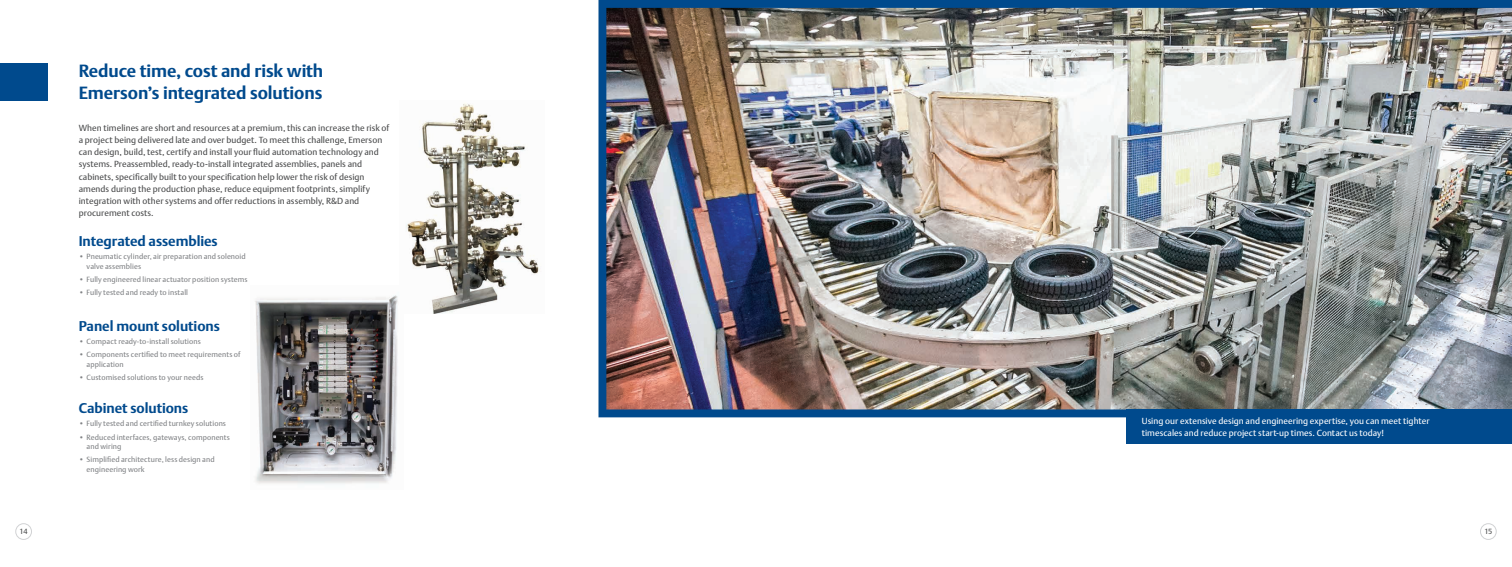
<style>
.page{position:relative;width:1512px;height:567px;background:#fff}
.page>*{position:absolute;margin:0;border:0;box-sizing:border-box;transform-origin:0 0}
.t1{font:700 17.5px/21.9px "DTL Argo T";letter-spacing:-.005em;color:#004a8d}
.t2{font:700 14px "DTL Argo T";letter-spacing:-.005em;color:#004a8d}
.t3{font:8.75px/12.2px "DTL Argo T";letter-spacing:.005em;color:#4b4c4d}
.t4{font:8.75px/12.2px "DTL Argo T";letter-spacing:.005em;color:#fff}
.t5{font:7.44px/9.6px "DTL Argo T";letter-spacing:.01em;color:#808285}
.t6{font:7.44px "DTL Argo T";color:#4b4c4d}
</style>
<div class="page">
<div style="left:1480px;top:523px;width:17px;height:17px;border:1px solid #d1d2d4;border-radius:50%"></div>
<div style="left:15px;top:523px;width:17px;height:17px;border:1px solid #d1d2d4;border-radius:50%"></div>
<img style="left:598px;top:0;width:914px;height:417px">
<div style="left:0;top:63px;width:47px;height:37px;background:#004a8d"></div>
<div style="left:1126px;top:410px;width:386px;height:34px;background:#004a8d"></div>
<img style="left:406px;top:103px;width:134px;height:210px">
<img style="left:255px;top:295px;width:143px;height:189px">
<h1 class="t1" style="left:79px;top:60px;width:246px">Reduce time, cost and risk with<br>Emerson’s integrated solutions</h1>
<p class="t3" style="left:79px;top:121px;width:312px">When timelines are short and resources at a premium, this can increase the risk of a project being delivered late and over budget. To meet this challenge, Emerson can design, build, test, certify and install your fluid automation technology and systems. Preassembled, ready-to-install integrated assemblies, panels and cabinets, specifically built to your specification help lower the risk of design amends during the production phase, reduce equipment footprints, simplify integration with other systems and offer reductions in assembly, R&amp;D and procurement costs.</p>
<h2 class="t2" style="left:79px;top:233px;width:141px">Integrated assemblies</h2>
<p class="t5" style="left:87px;top:251px;width:161px;text-indent:-8px">• Pneumatic cylinder, air preparation and solenoid valve assemblies</p>
<p class="t5" style="left:79px;top:274px;width:170px">• Fully engineered linear actuator position systems</p>
<p class="t5" style="left:79px;top:287px;width:111px">• Fully tested and ready to install</p>
<h2 class="t2" style="left:79px;top:318px;width:143px">Panel mount solutions</h2>
<p class="t5" style="left:79px;top:337px;width:124px">• Compact ready-to-install solutions</p>
<p class="t5" style="left:87px;top:350px;width:155px;text-indent:-8px">• Components certified to meet requirements of application</p>
<p class="t5" style="left:79px;top:373px;width:126px">• Customised solutions to your needs</p>
<h2 class="t2" style="left:79px;top:400px;width:111px">Cabinet solutions</h2>
<p class="t5" style="left:79px;top:419px;width:149px">• Fully tested and certified turnkey solutions</p>
<p class="t5" style="left:87px;top:432px;width:145px;text-indent:-8px">• Reduced interfaces, gateways, components and wiring</p>
<p class="t5" style="left:87px;top:455px;width:130px;text-indent:-8px">• Simplified architecture, less design and engineering work</p>
<p class="t4" style="left:1142px;top:415px;width:289px">Using our extensive design and engineering expertise, you can meet tighter timescales and reduce project start-up times. Contact us today!</p>
<p class="t6" style="left:20px;top:527px;width:9px">14</p>
<p class="t6" style="left:1484px;top:527px;width:9px">15</p>
</div>
